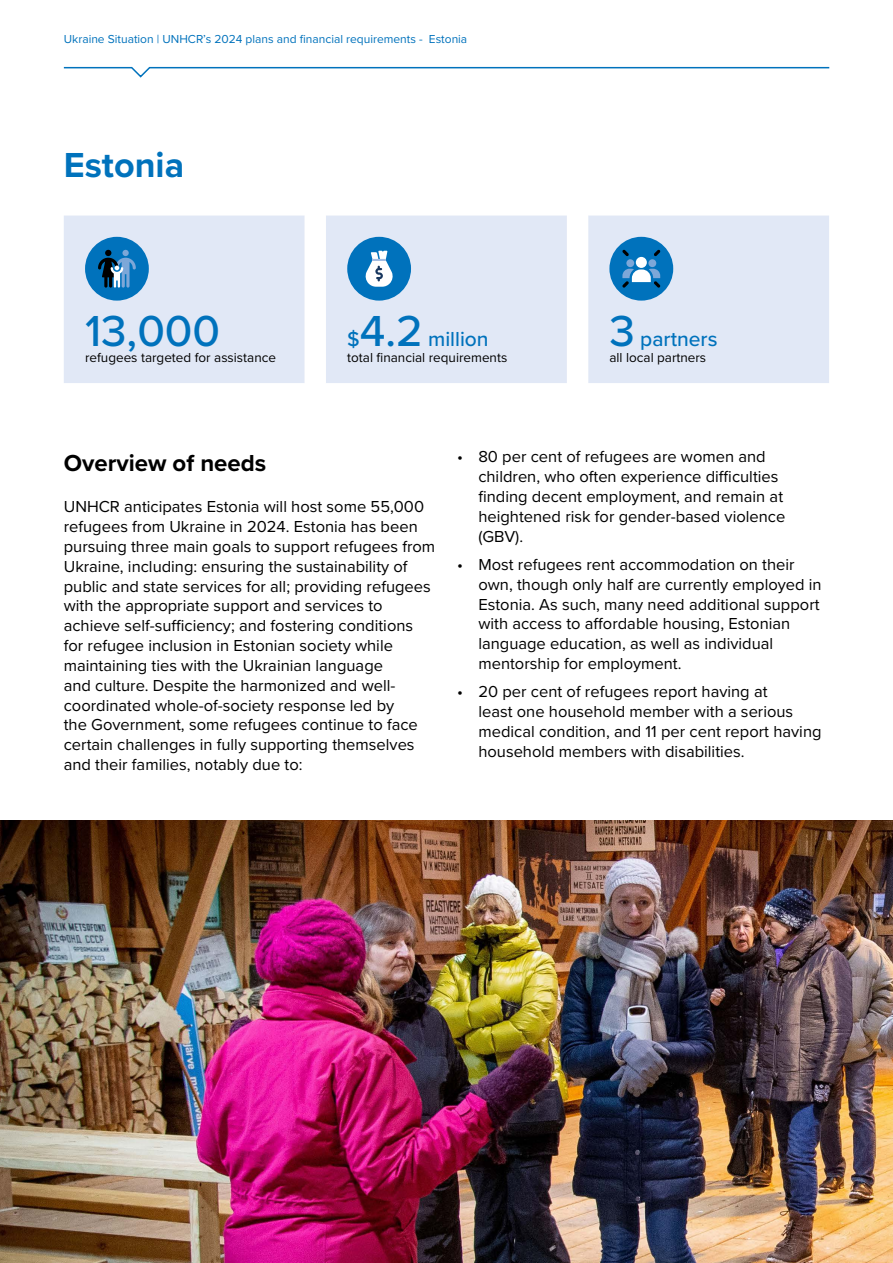
<style>
.page{position:relative;width:893px;height:1263px;background:#fff}
.page>*{position:absolute;margin:0;border:0;box-sizing:border-box;transform-origin:0 0}
.t1{font:500 45px "Proxima Nova";color:#0072bc}
.t2{font:700 36px "Proxima Nova";color:#0072bc}
.t3{font:700 24px "Proxima Nova";color:#000}
.t4{font:500 21px "Proxima Nova";color:#0072bc}
.t5{font:16.5px/19.8px "Proxima Nova";color:#000}
.t6{font:13.5px "Proxima Nova";color:#000}
.t7{font:12px "Proxima Nova";color:#0072bc}
.s1{font-size:45px}
</style>
<div class="page">
<svg style="left:63px;top:66px;width:767px;height:12px"></svg>
<div style="left:64px;top:216px;width:765px;height:167px;background:#e1e8f6"></div>
<svg style="left:305px;top:216px;width:283px;height:167px;fill:#e1e8f6"></svg>
<div style="left:85px;top:237px;width:64px;height:64px;background:#0072bc;border-radius:50%"></div>
<svg style="left:98px;top:250px;width:38px;height:38px"></svg>
<div style="left:347px;top:237px;width:64px;height:64px;background:#0072bc;border-radius:50%"></div>
<svg style="left:365px;top:251px;width:28px;height:36px"></svg>
<div style="left:609px;top:237px;width:64px;height:64px;background:#0072bc;border-radius:50%"></div>
<div style="left:636px;top:257px;width:11px;height:11px;background:#fff;border-radius:50%"></div>
<div style="left:626px;top:259px;width:8px;height:8px;background:#7da7d8;border-radius:50%"></div>
<div style="left:648px;top:259px;width:8px;height:8px;background:#7da7d8;border-radius:50%"></div>
<svg style="left:622px;top:250px;width:7px;height:6px"></svg>
<svg style="left:654px;top:250px;width:6px;height:6px"></svg>
<svg style="left:622px;top:269px;width:38px;height:19px"></svg>
<img style="left:0;top:821px;width:893px;height:442px">
<p class="t7" style="left:64px;top:30px;width:405px">Ukraine Situation | UNHCR’s 2024 plans and financial requirements - Estonia</p>
<h2 class="t2" style="left:64px;top:138px;width:122px">Estonia</h2>
<h1 class="t1" style="left:85px;top:297px;width:137px">13,000</h1>
<p class="t6" style="left:85px;top:347px;width:192px">refugees targeted for assistance</p>
<p class="t4" style="left:347px;top:323px;width:143px">$<span class="s1">4.2</span> million</p>
<p class="t6" style="left:347px;top:347px;width:162px">total financial requirements</p>
<p class="t4" style="left:609px;top:323px;width:110px"><span class="s1">3</span> partners</p>
<p class="t6" style="left:609px;top:347px;width:98px">all local partners</p>
<h3 class="t3" style="left:64px;top:445px;width:204px">Overview of needs</h3>
<p class="t5" style="left:64px;top:496px;width:373px">UNHCR anticipates Estonia will host some 55,000 refugees from Ukraine in 2024. Estonia has been pursuing three main goals to support refugees from Ukraine, including: ensuring the sustainability of public and state services for all; providing refugees with the appropriate support and services to achieve self-sufficiency; and fostering conditions for refugee inclusion in Estonian society while maintaining ties with the Ukrainian language<br>and culture. Despite the harmonized and well&shy;coordinated whole-of-society response led by<br>the Government, some refugees continue to face certain challenges in fully supporting themselves and their families, notably due to:</p>
<p class="t5" style="left:478px;top:446px;width:309px;text-indent:-21px">• 80 per cent of refugees are women and children, who often experience difficulties finding decent employment, and remain at heightened risk for gender-based violence (GBV).</p>
<p class="t5" style="left:478px;top:554px;width:345px;text-indent:-21px">• Most refugees rent accommodation on their own, though only half are currently employed in Estonia. As such, many need additional support with access to affordable housing, Estonian language education, as well as individual mentorship for employment.</p>
<p class="t5" style="left:478px;top:681px;width:345px;text-indent:-21px">• 20 per cent of refugees report having at<br>least one household member with a serious medical condition, and 11 per cent report having household members with disabilities.</p>
</div>
